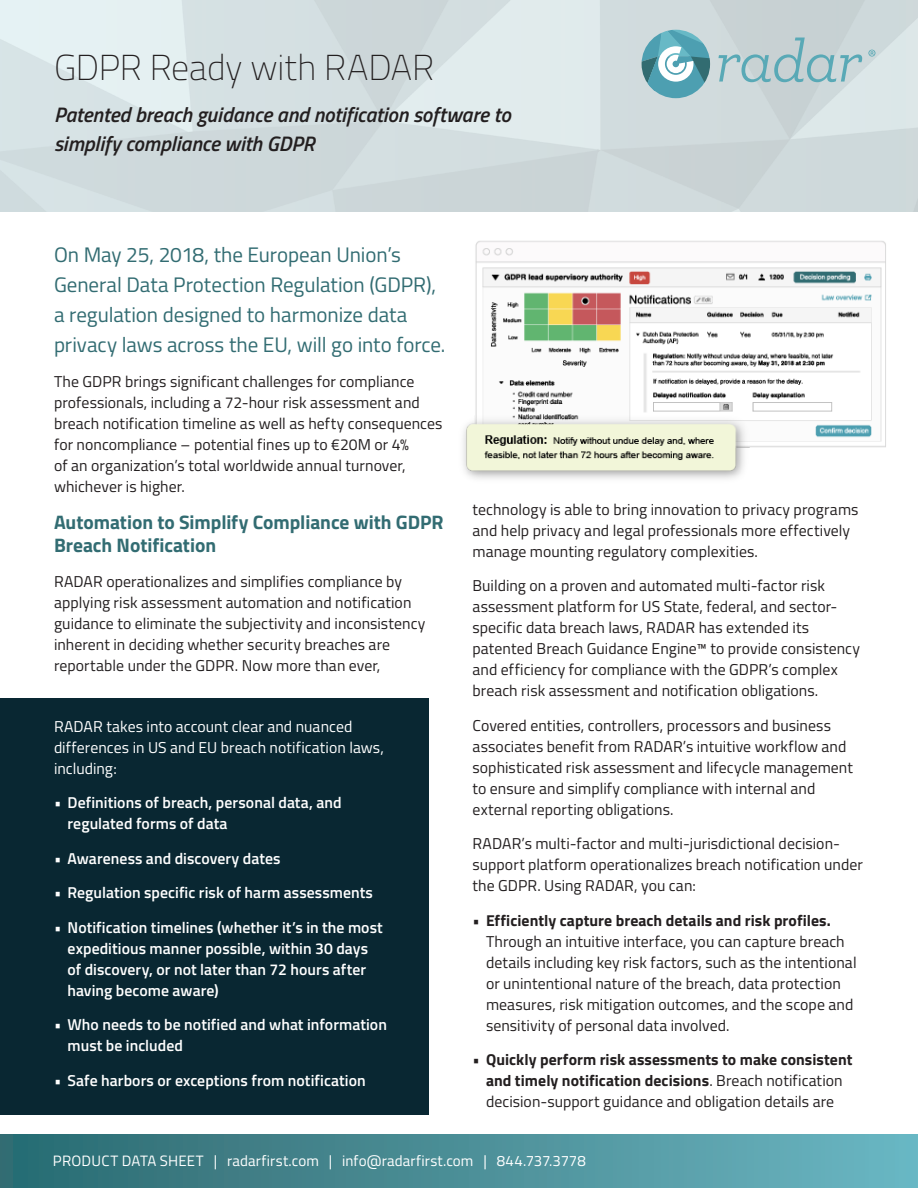
<style>
.page{position:relative;width:918px;height:1188px;background:#fff}
.page>*{position:absolute;margin:0;border:0;box-sizing:border-box;transform-origin:0 0}
.t1{font:100 36px "Titillium Web";color:#231f20}
.Introduction{font:21px/30px "Titillium Web";letter-spacing:-.005em;color:#326c72}
.Subtitle{font:italic 600 21px/28.5px "Titillium Web";letter-spacing:-.005em;color:#231f20}
.Section_Header{font:700 19.5px/23.4px "Titillium Web";letter-spacing:-.005em;color:#326c72}
.Body{font:15.75px/21px "Titillium Web";letter-spacing:.005em;color:#231f20}
.t2{font:600 15.75px/21px "Titillium Web";letter-spacing:.005em;color:#fff}
.t3{font:700 15.75px/21px "Titillium Web";letter-spacing:.005em;color:#231f20;text-align:center}
.Body-2{font:15.75px/21px "Titillium Web";letter-spacing:.005em;color:#fff}
.Footer_Body_Copy{font:15px "Titillium Web";letter-spacing:.01em;color:#fff}
.s1{font-weight:400}
.s2{font-weight:700}
</style>
<div class="page">
<svg style="left:0;top:0;width:918px;height:212px;background:#d4dee0"></svg>
<svg style="left:718px;top:38px;width:144px;height:44px;background:#b3cbcf"></svg>
<svg style="left:642px;top:30px;width:68px;height:68px;background:#82b6c1"></svg>
<svg style="left:868px;top:50px;width:7px;height:7px"></svg>
<div style="left:0;top:698px;width:429px;height:417px;background:#092732"></div>
<div style="left:0;top:1134px;width:918px;height:54px;background:linear-gradient(to right,#2c6970,#6bb6c1)"></div>
<img style="left:463px;top:241px;width:423px;height:238px">
<p class="t1" style="left:54px;top:42px;width:382px">GDPR Ready with RADAR</p>
<p class="Subtitle" style="left:54px;top:100px;width:458px">Patented breach guidance and notification software to simplify compliance with GDPR</p>
<p class="Introduction" style="left:54px;top:239px;width:393px">On May 25, 2018, the European Union’s General Data Protection Regulation (GDPR), a regulation designed to harmonize data privacy laws across the EU, will go into force.</p>
<p class="Body" style="left:54px;top:370px;width:390px">The GDPR brings significant challenges for compliance professionals, including a 72-hour risk assessment and breach notification timeline as well as hefty consequences for noncompliance – potential fines up to €20M or 4%<br>of an organization’s total worldwide annual turnover, whichever is higher.</p>
<p class="Section_Header" style="left:54px;top:509px;width:391px">Automation to Simplify Compliance with GDPR<br>Breach Notification</p>
<p class="Body" style="left:54px;top:570px;width:373px">RADAR operationalizes and simplifies compliance by applying risk assessment automation and notification guidance to eliminate the subjectivity and inconsistency inherent in deciding whether security breaches are reportable under the GDPR. Now more than ever,</p>
<p class="Body-2" style="left:54px;top:715px;width:331px">RADAR takes into account clear and nuanced differences in US and EU breach notification laws, including:</p>
<p class="t2" style="left:68px;top:792px;width:276px;text-indent:-14px"><span class="s1">•</span> Definitions of breach, personal data, and regulated forms of data</p>
<p class="t2" style="left:54px;top:847px;width:228px"><span class="s1">•</span> Awareness and discovery dates</p>
<p class="t2" style="left:54px;top:882px;width:321px"><span class="s1">•</span> Regulation specific risk of harm assessments</p>
<p class="t2" style="left:68px;top:916px;width:317px;text-indent:-14px"><span class="s1">•</span> Notification timelines (whether it’s in the most expeditious manner possible, within 30 days of discovery, or not later than 72 hours after having become aware)</p>
<p class="t2" style="left:68px;top:1014px;width:321px;text-indent:-14px"><span class="s1">•</span> Who needs to be notified and what information must be included</p>
<p class="t2" style="left:54px;top:1069px;width:313px"><span class="s1">•</span> Safe harbors or exceptions from notification</p>
<p class="Body" style="left:472px;top:498px;width:387px">technology is able to bring innovation to privacy programs and help privacy and legal professionals more effectively manage mounting regulatory complexities.</p>
<p class="Body" style="left:472px;top:574px;width:389px">Building on a proven and automated multi-factor risk assessment platform for US State, federal, and sector&shy;specific data breach laws, RADAR has extended its patented Breach Guidance Engine™ to provide consistency and efficiency for compliance with the GDPR’s complex breach risk assessment and notification obligations.</p>
<p class="Body" style="left:472px;top:714px;width:382px">Covered entities, controllers, processors and business associates benefit from RADAR’s intuitive workflow and sophisticated risk assessment and lifecycle management to ensure and simplify compliance with internal and external reporting obligations.</p>
<p class="Body" style="left:472px;top:832px;width:392px">RADAR’s multi-factor and multi-jurisdictional decision&shy;support platform operationalizes breach notification under the GDPR. Using RADAR, you can:</p>
<p class="Body" style="left:486px;top:909px;width:372px;text-indent:-14px">• <span class="s2">Efficiently capture breach details and risk profiles.<br></span>Through an intuitive interface, you can capture breach details including key risk factors, such as the intentional or unintentional nature of the breach, data protection measures, risk mitigation outcomes, and the scope and sensitivity of personal data involved.</p>
<p class="t3" style="left:472px;top:1048px;width:381px"><span class="s1">•</span> Quickly perform risk assessments to make consistent and timely notification decisions<span class="s1">. Breach notification decision-support guidance and obligation details are</span></p>
<p class="Footer_Body_Copy" style="left:53px;top:1150px;width:534px">PRODUCT DATA SHEET | radarfirst.com | info@radarfirst.com | 844.737.3778</p>
</div>
